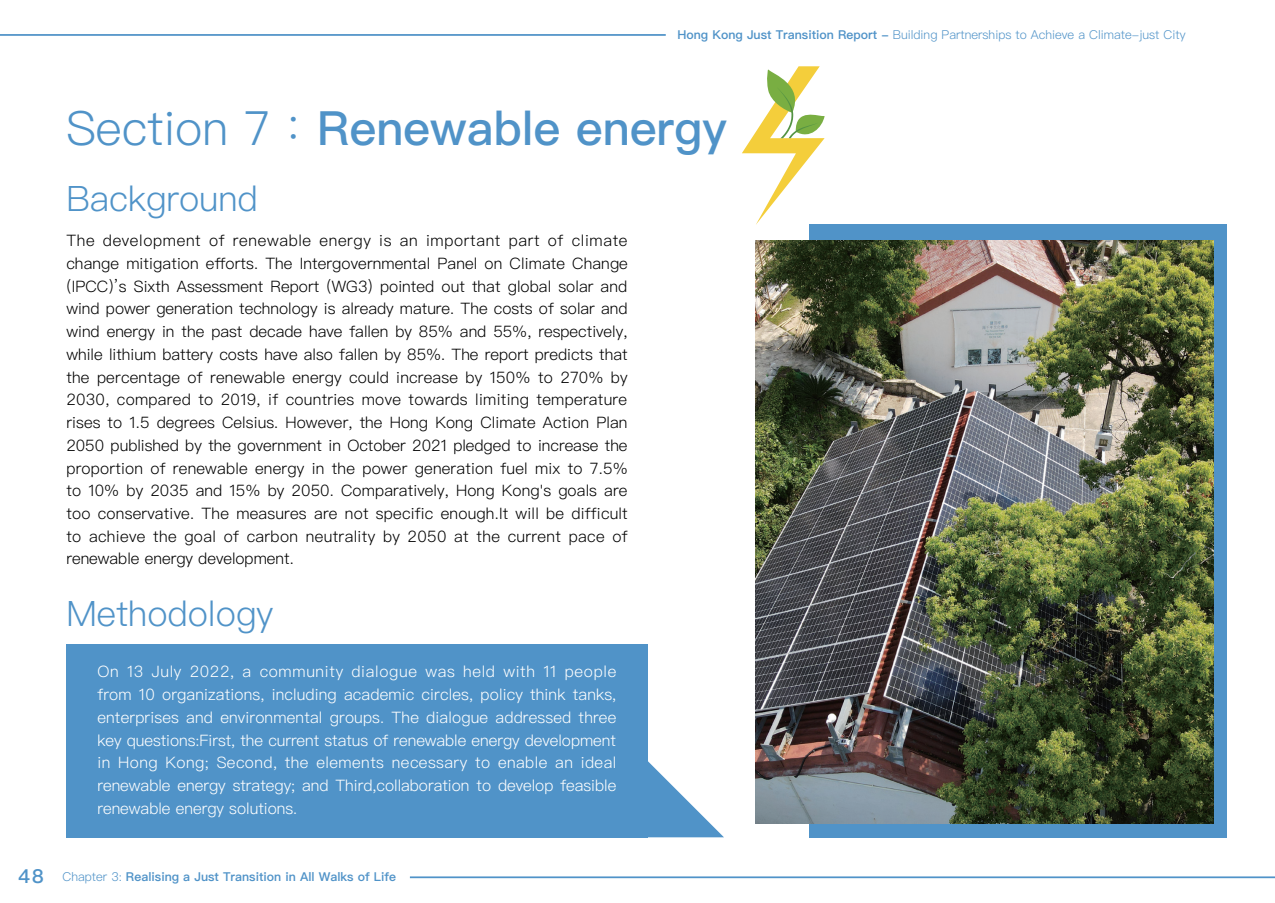
<style>
.page{position:relative;width:1275px;height:903px;background:#fff}
.page>*{position:absolute;margin:0;border:0;box-sizing:border-box;transform-origin:0 0}
.t1{font:500 47.25px "Ping Fang HK";color:#5093c8}
.t2{font:300 35px "Ping Fang HK";color:#5093c8}
.t3{font:300 15.75px/22.8px "Ping Fang HK";color:#000;text-align:justify}
.t4{font:300 15.75px/22.8px "Ping Fang HK";color:#fff;text-align:justify}
.t5{font:300 12.25px "Ping Fang HK";color:#5093c8}
.t6{font:600 12.25px "Ping Fang HK";color:#5093c8}
.s1{font-weight:600}
.s2{font-weight:300}
.s3{font-size:19.25px}
</style>
<div class="page">
<div style="left:66px;top:644px;width:581px;height:193px;background:#5093c8"></div>
<svg style="left:647px;top:761px;width:77px;height:76px"></svg>
<div style="left:809px;top:225px;width:418px;height:613px;background:#5093c8"></div>
<img style="left:756px;top:240px;width:457px;height:583px">
<svg style="left:742px;top:66px;width:83px;height:159px"></svg>
<hr style="left:410px;top:876px;width:865px;height:2px;background:#5093c8">
<hr style="left:0;top:34px;width:666px;height:2px;background:#5093c8">
<p class="t5" style="left:677px;top:27px;width:510px"><span class="s1">Hong Kong Just Transition Report -</span> Building Partnerships to Achieve a Climate-just City</p>
<h1 class="t1" style="left:66px;top:99px;width:662px"><span class="s2">Section 7：</span>Renewable energy</h1>
<h2 class="t2" style="left:66px;top:177px;width:193px">Background</h2>
<p class="t3" style="left:66px;top:229px;width:563px">The development of renewable energy is an important part of climate change mitigation efforts. The Intergovernmental Panel on Climate Change (IPCC)’s Sixth Assessment Report (WG3) pointed out that global solar and wind power generation technology is already mature. The costs of solar and wind energy in the past decade have fallen by 85% and 55%, respectively, while lithium battery costs have also fallen by 85%. The report predicts that the percentage of renewable energy could increase by 150% to 270% by 2030, compared to 2019, if countries move towards limiting temperature rises to 1.5 degrees Celsius. However, the Hong Kong Climate Action Plan 2050 published by the government in October 2021 pledged to increase the proportion of renewable energy in the power generation fuel mix to 7.5% to 10% by 2035 and 15% by 2050. Comparatively, Hong Kong's goals are too conservative. The measures are not specific enough.It will be difficult to achieve the goal of carbon neutrality by 2050 at the current pace of renewable energy development.</p>
<h2 class="t2" style="left:66px;top:591px;width:208px">Methodology</h2>
<p class="t4" style="left:97px;top:660px;width:520px">On 13 July 2022, a community dialogue was held with 11 people from 10 organizations, including academic circles, policy think tanks, enterprises and environmental groups. The dialogue addressed three key questions:First, the current status of renewable energy development in Hong Kong; Second, the elements necessary to enable an ideal renewable energy strategy; and Third,collaboration to develop feasible renewable energy solutions.</p>
<p class="t6" style="left:19px;top:869px;width:379px"><span class="s3">48</span> <span class="s2">Chapter 3:</span> Realising a Just Transition in All Walks of Life</p>
</div>
